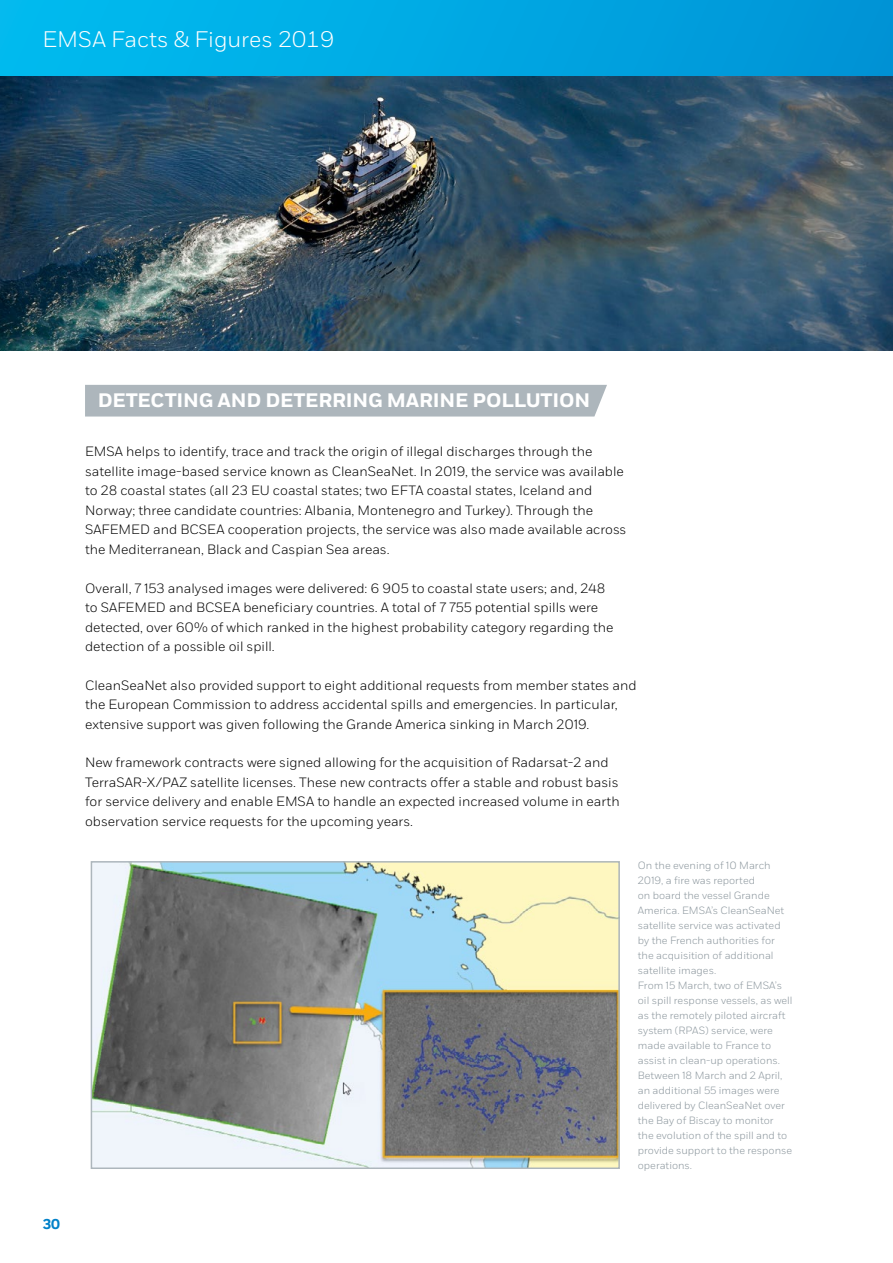
<style>
.page{position:relative;width:893px;height:1263px;background:#fff}
.page>*{position:absolute;margin:0;border:0;box-sizing:border-box;transform-origin:0 0}
.t1{font:300 22.5px "Fort";color:#fff}
.t2{font:700 19.5px "Fort";letter-spacing:-.01em;color:#fff}
.t3{font:700 14.25px "Fort";color:#0081c9}
.t4{font:300 13.5px/19.5px "Fort";color:#000}
.t5{font:300 10.5px/15px "Fort";color:#8a959c}
</style>
<div class="page">
<div style="left:0;top:0;width:893px;height:77px;background:linear-gradient(to right,#00bdf0,#0094d6)"></div>
<img style="left:94px;top:864px;width:523px;height:302px">
<div style="left:91px;top:861px;width:529px;height:308px;border:2px solid #adb6bc"></div>
<div style="left:85px;top:385px;width:522px;height:31px;background:#adb6bc"></div>
<img style="left:0;top:77px;width:893px;height:274px">
<h1 class="t1" style="left:43px;top:26px;width:293px">EMSA Facts &amp; Figures 2019</h1>
<h2 class="t2" style="left:98px;top:388px;width:494px">DETECTING AND DETERRING MARINE POLLUTION</h2>
<p class="t4" style="left:85px;top:442px;width:543px">EMSA helps to identify, trace and track the origin of illegal discharges through the satellite image-based service known as CleanSeaNet. In 2019, the service was available to 28 coastal states (all 23 EU coastal states; two EFTA coastal states, Iceland and Norway; three candidate countries: Albania, Montenegro and Turkey). Through the SAFEMED and BCSEA cooperation projects, the service was also made available across the Mediterranean, Black and Caspian Sea areas.</p>
<p class="t4" style="left:85px;top:578px;width:530px">Overall, 7 153 analysed images were delivered: 6 905 to coastal state users; and, 248 to SAFEMED and BCSEA beneficiary countries. A total of 7 755 potential spills were detected, over 60% of which ranked in the highest probability category regarding the detection of a possible oil spill.</p>
<p class="t4" style="left:85px;top:675px;width:553px">CleanSeaNet also provided support to eight additional requests from member states and the European Commission to address accidental spills and emergencies. In particular, extensive support was given following the Grande America sinking in March 2019.</p>
<p class="t4" style="left:85px;top:753px;width:536px">New framework contracts were signed allowing for the acquisition of Radarsat-2 and TerraSAR-X/PAZ satellite licenses. These new contracts offer a stable and robust basis for service delivery and enable EMSA to handle an expected increased volume in earth observation service requests for the upcoming years.</p>
<p class="t3" style="left:43px;top:1215px;width:19px">30</p>
<p class="t5" style="left:638px;top:858px;width:156px">On the evening of 10 March<br>2019, a fire was reported<br>on board the vessel Grande<br>America. EMSA’s CleanSeaNet satellite service was activated by the French authorities for the acquisition of additional satellite images.<br>From 15 March, two of EMSA’s oil spill response vessels, as well as the remotely piloted aircraft system (RPAS) service, were made available to France to assist in clean-up operations.<br>Between 18 March and 2 April, an additional 55 images were delivered by CleanSeaNet over the Bay of Biscay to monitor<br>the evolution of the spill and to provide support to the response operations.</p>
</div>
